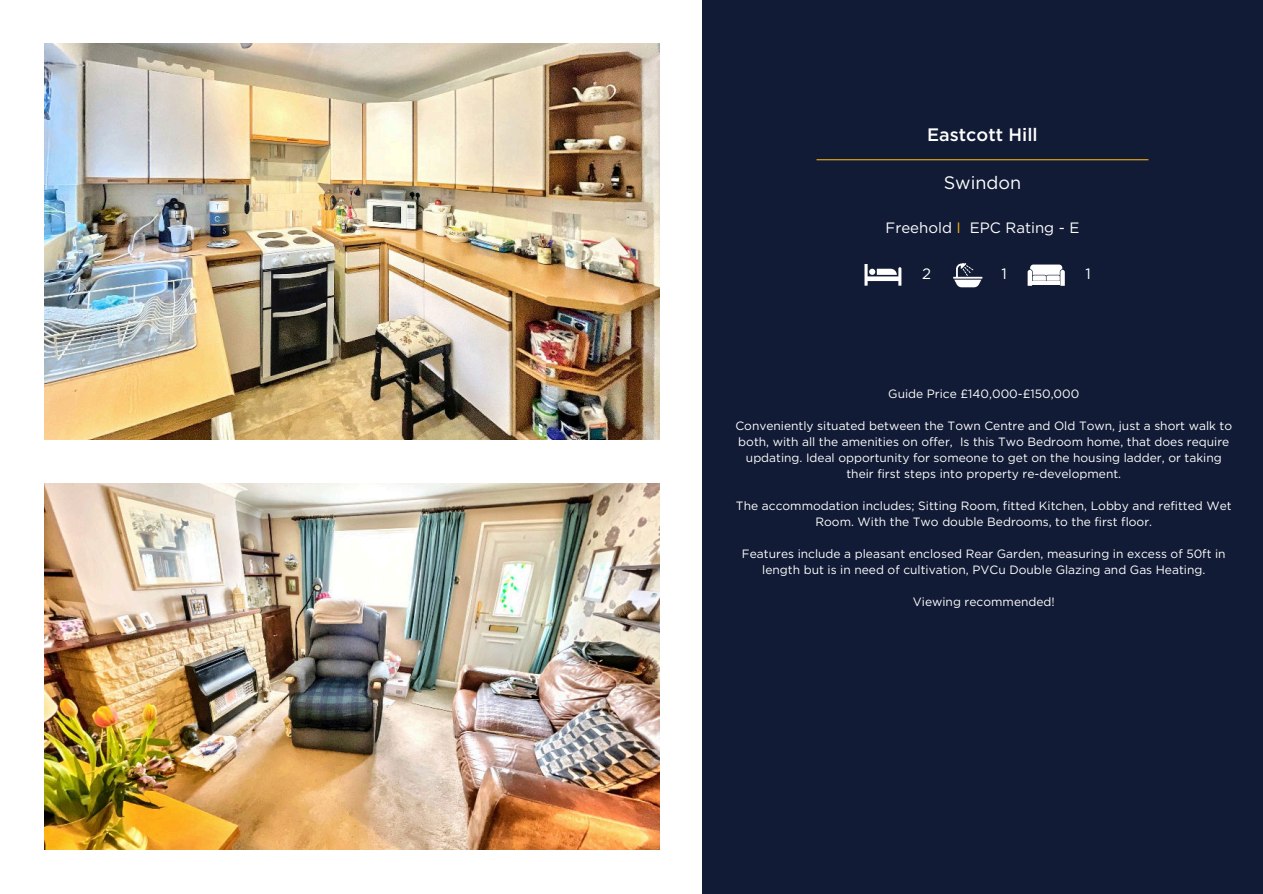
<style>
.page{position:relative;width:1263px;height:894px;background:#fff}
.page>*{position:absolute;margin:0;border:0;box-sizing:border-box;transform-origin:0 0}
.t1{font:500 18px "Gotham";color:#fff}
.t2{font:18px "Gotham";color:#fff}
.t3{font:15px "Gotham";color:#fff}
.t4{font:12px/16px "Gotham";color:#fff;text-align:center}
.s1{color:#efaf12}
</style>
<div class="page">
<img style="left:44px;top:44px;width:616px;height:395px">
<div style="left:702px;top:0;width:561px;height:893px;background:#111b35"></div>
<hr style="left:816px;top:159px;width:332px;height:1px;background:#efaf12">
<svg style="left:864px;top:264px;width:37px;height:21px"></svg>
<svg style="left:953px;top:263px;width:29px;height:24px"></svg>
<svg style="left:1028px;top:264px;width:37px;height:22px"></svg>
<img style="left:44px;top:483px;width:616px;height:366px">
<h1 class="t1" style="left:927px;top:123px;width:112px">Eastcott Hill</h1>
<h1 class="t2" style="left:944px;top:171px;width:79px">Swindon</h1>
<p class="t3" style="left:885px;top:218px;width:195px">Freehold <span class="s1">I</span> EPC Rating - E</p>
<p class="t3" style="left:922px;top:264px;width:10px">2</p>
<p class="t3" style="left:1001px;top:264px;width:7px">1</p>
<p class="t3" style="left:1086px;top:264px;width:7px">1</p>
<p class="t4" style="left:888px;top:385px;width:193px">Guide Price £140,000-£150,000</p>
<p class="t4" style="left:735px;top:417px;width:498px">Conveniently situated between the Town Centre and Old Town, just a short walk to both, with all the amenities on offer, Is this Two Bedroom home, that does require updating. Ideal opportunity for someone to get on the housing ladder, or taking their first steps into property re-development.</p>
<p class="t4" style="left:736px;top:497px;width:497px">The accommodation includes; Sitting Room, fitted Kitchen, Lobby and refitted Wet<br>Room. With the Two double Bedrooms, to the first floor.</p>
<p class="t4" style="left:742px;top:545px;width:485px">Features include a pleasant enclosed Rear Garden, measuring in excess of 50ft in length but is in need of cultivation, PVCu Double Glazing and Gas Heating.</p>
<p class="t4" style="left:913px;top:593px;width:143px">Viewing recommended!</p>
</div>
